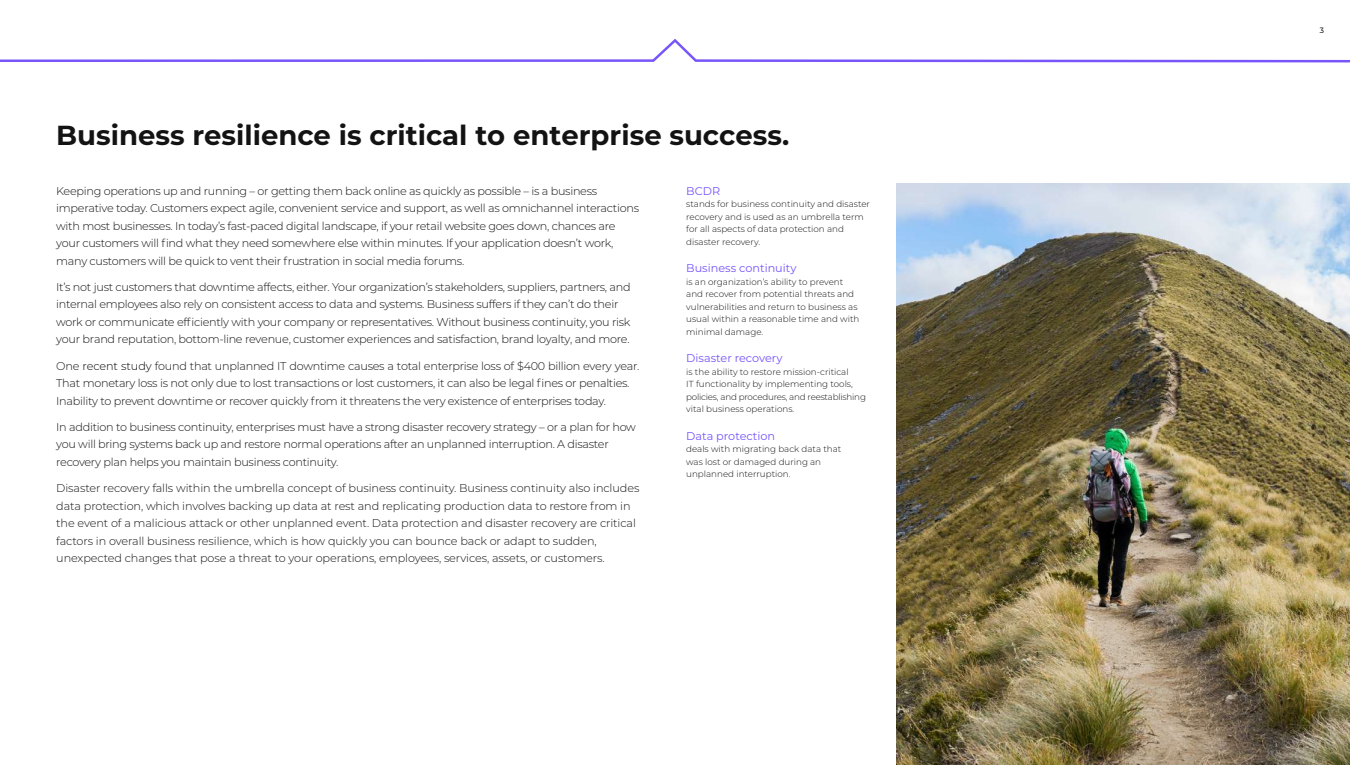
<style>
.page{position:relative;width:1350px;height:765px;background:#fff}
.page>*{position:absolute;margin:0;border:0;box-sizing:border-box;transform-origin:0 0}
.t1{font:700 27.5px "Montserrat";color:#131313}
.t2{font:300 11.25px/17.5px "Montserrat";letter-spacing:-.025em;color:#131313}
.t3{font:11.25px "Montserrat";color:#7855fa}
.t4{font:300 8.75px/12.5px "Montserrat";color:#131313}
.t5{font:300 7.5px "Montserrat";color:#131313}
.s1{color:#000}
</style>
<div class="page">
<svg style="left:0;top:39px;width:1350px;height:24px"></svg>
<img style="left:896px;top:184px;width:454px;height:581px">
<h1 class="t1" style="left:56px;top:116px;width:734px">Business resilience is critical to enterprise success.</h1>
<p class="t2" style="left:56px;top:182px;width:584px">Keeping operations up and running – or getting them back online as quickly as possible – is a business imperative today. Customers expect agile, convenient service and support, as well as omnichannel interactions with most businesses. In today’s fast-paced digital landscape, if your retail website goes down, chances are your customers will find what they need somewhere else within minutes. If your application doesn’t work, many customers will be quick to vent their frustration in social media forums.</p>
<p class="t2" style="left:56px;top:278px;width:576px">It’s not just customers that downtime affects, either. Your organization’s stakeholders, suppliers, partners, and internal employees also rely on consistent access to data and systems. Business suffers if they can’t do their work or communicate efficiently with your company or representatives. Without business continuity, you risk your brand reputation, bottom-line revenue, customer experiences and satisfaction, brand loyalty, and more.</p>
<p class="t2" style="left:56px;top:357px;width:585px">One <span class="s1">recent study</span> found that unplanned IT downtime causes a total enterprise loss of $400 billion every year.<br>That monetary loss is not only due to lost transactions or lost customers, it can also be legal fines or penalties.<br>Inability to prevent downtime or recover quickly from it threatens the very existence of enterprises today.</p>
<p class="t2" style="left:56px;top:418px;width:581px">In addition to business continuity, enterprises must have a strong disaster recovery strategy – or a plan for how you will bring systems back up and restore normal operations after an unplanned interruption. A disaster recovery plan helps you maintain business continuity.</p>
<p class="t2" style="left:56px;top:479px;width:585px">Disaster recovery falls within the umbrella concept of business continuity. Business continuity also includes data protection, which involves backing up data at rest and replicating production data to restore from in the event of a malicious attack or other unplanned event. Data protection and disaster recovery are critical factors in overall business resilience, which is how quickly you can bounce back or adapt to sudden, unexpected changes that pose a threat to your operations, employees, services, assets, or customers.</p>
<p class="t3" style="left:686px;top:183px;width:35px">BCDR</p>
<p class="t4" style="left:686px;top:198px;width:185px">stands for business continuity and disaster recovery and is used as an umbrella term for all aspects of data protection and disaster recovery.</p>
<p class="t3" style="left:686px;top:260px;width:112px">Business continuity</p>
<p class="t4" style="left:686px;top:275px;width:175px">is an organization’s ability to prevent and recover from potential threats and vulnerabilities and return to business as usual within a reasonable time and with minimal damage.</p>
<p class="t3" style="left:686px;top:350px;width:98px">Disaster recovery</p>
<p class="t4" style="left:686px;top:365px;width:181px">is the ability to restore mission-critical<br>IT functionality by implementing tools, policies, and procedures, and reestablishing vital business operations.</p>
<p class="t3" style="left:686px;top:428px;width:90px">Data protection</p>
<p class="t4" style="left:686px;top:443px;width:157px">deals with migrating back data that was lost or damaged during an unplanned interruption.</p>
<p class="t5" style="left:1320px;top:26px;width:6px">3</p>
</div>
